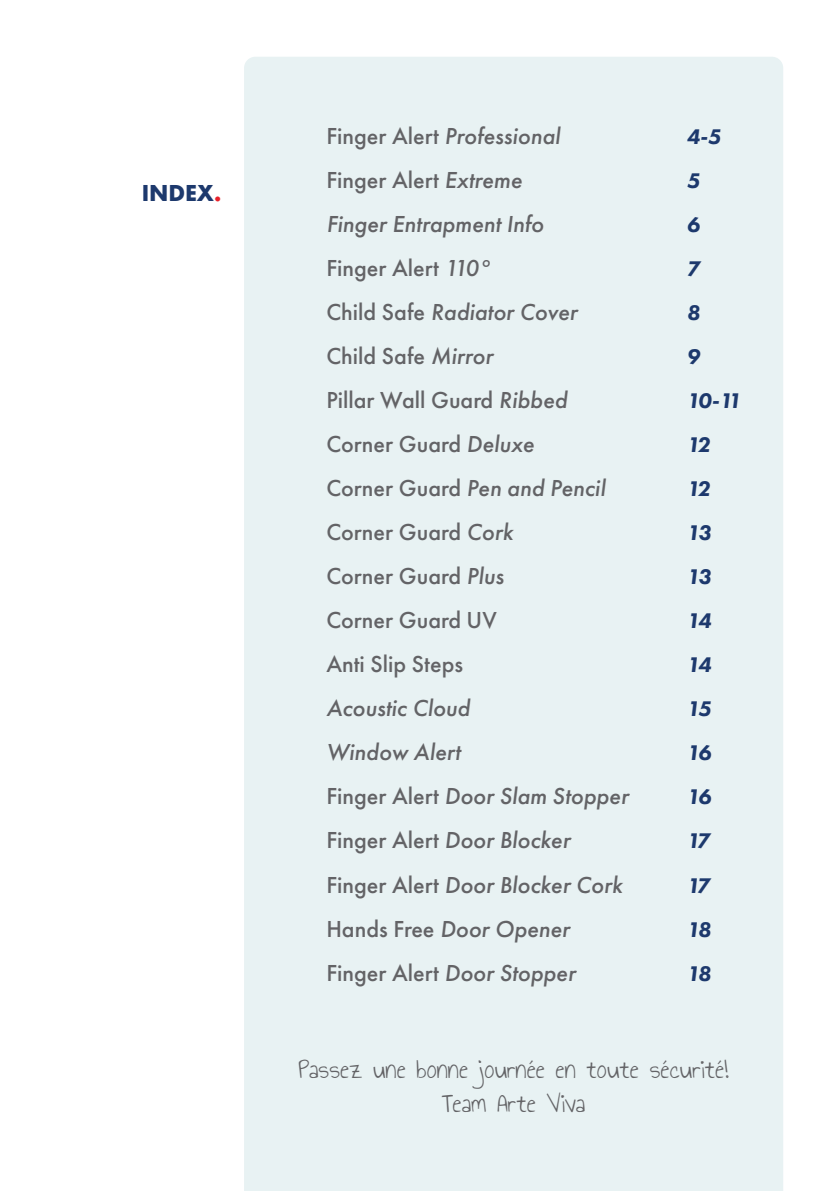
<style>
.page{position:relative;width:840px;height:1191px;background:#fff}
.page>*{position:absolute;margin:0;border:0;box-sizing:border-box;transform-origin:0 0}
.t1{font:28px "Annie Use Your Telescope";color:#636366}
.t2{font:500 24px "Futura PT";color:#636366}
.t3{font:italic 500 24px "Futura PT";color:#636366}
.t4{font:700 24px "Futura PT";color:#1d396d}
.t5{font:italic 800 22px "Futura PT";letter-spacing:-.09em;color:#1d396d}
.s1{color:#e8212a}
.s2{font-style:normal}
.s3{font-style:italic}
</style>
<div class="page">
<div style="left:244px;top:57px;width:538px;height:1134px;background:#e8f2f3"></div>
<p class="t4" style="left:142px;top:178px;width:81px">INDEX<span class="s1">.</span></p>
<p class="t3" style="left:326px;top:121px;width:235px"><span class="s2">Finger Alert</span> Professional</p>
<p class="t5" style="left:686px;top:123px;width:36px">4-5</p>
<p class="t2" style="left:326px;top:166px;width:197px">Finger Alert <span class="s3">Extreme</span></p>
<p class="t5" style="left:686px;top:167px;width:15px">5</p>
<p class="t3" style="left:326px;top:209px;width:219px">Finger Entrapment Info</p>
<p class="t5" style="left:686px;top:211px;width:15px">6</p>
<p class="t2" style="left:326px;top:254px;width:166px">Finger Alert <span class="s3">110°</span></p>
<p class="t5" style="left:686px;top:255px;width:15px">7</p>
<p class="t3" style="left:326px;top:297px;width:252px"><span class="s2">Child Safe</span> Radiator Cover</p>
<p class="t5" style="left:686px;top:299px;width:15px">8</p>
<p class="t2" style="left:326px;top:342px;width:168px">Child Safe <span class="s3">Mirror</span></p>
<p class="t5" style="left:686px;top:343px;width:15px">9</p>
<p class="t2" style="left:326px;top:386px;width:242px">Pillar Wall Guard <span class="s3">Ribbed</span></p>
<p class="t5" style="left:686px;top:387px;width:56px">10-11</p>
<p class="t2" style="left:326px;top:430px;width:209px">Corner Guard <span class="s3">Deluxe</span></p>
<p class="t5" style="left:686px;top:431px;width:25px">12</p>
<p class="t3" style="left:326px;top:473px;width:280px"><span class="s2">Corner Guard</span> Pen and Pencil</p>
<p class="t5" style="left:686px;top:475px;width:25px">12</p>
<p class="t2" style="left:326px;top:518px;width:188px">Corner Guard <span class="s3">Cork</span></p>
<p class="t5" style="left:686px;top:519px;width:26px">13</p>
<p class="t2" style="left:326px;top:562px;width:179px">Corner Guard <span class="s3">Plus</span></p>
<p class="t5" style="left:686px;top:563px;width:26px">13</p>
<p class="t2" style="left:326px;top:606px;width:172px">Corner Guard UV</p>
<p class="t5" style="left:686px;top:607px;width:26px">14</p>
<p class="t2" style="left:326px;top:650px;width:138px">Anti Slip Steps</p>
<p class="t5" style="left:686px;top:651px;width:26px">14</p>
<p class="t3" style="left:326px;top:693px;width:145px">Acoustic Cloud</p>
<p class="t5" style="left:686px;top:695px;width:26px">15</p>
<p class="t3" style="left:326px;top:737px;width:136px">Window Alert</p>
<p class="t5" style="left:686px;top:739px;width:26px">16</p>
<p class="t3" style="left:326px;top:781px;width:303px"><span class="s2">Finger Alert</span> Door Slam Stopper</p>
<p class="t5" style="left:686px;top:783px;width:26px">16</p>
<p class="t2" style="left:326px;top:826px;width:245px">Finger Alert <span class="s3">Door Blocker</span></p>
<p class="t5" style="left:686px;top:827px;width:25px">17</p>
<p class="t3" style="left:326px;top:869px;width:297px"><span class="s2">Finger Alert</span> Door Blocker Cork</p>
<p class="t5" style="left:686px;top:871px;width:25px">17</p>
<p class="t3" style="left:326px;top:913px;width:245px"><span class="s2">Hands Free</span> Door Opener</p>
<p class="t5" style="left:686px;top:915px;width:26px">18</p>
<p class="t2" style="left:326px;top:958px;width:251px">Finger Alert <span class="s3">Door Stopper</span></p>
<p class="t5" style="left:686px;top:959px;width:26px">18</p>
<p class="t1" style="left:298px;top:1049px;width:431px">Passez une bonne journée en toute sécurité!</p>
<p class="t1" style="left:441px;top:1083px;width:145px">Team Arte Viva</p>
</div>
